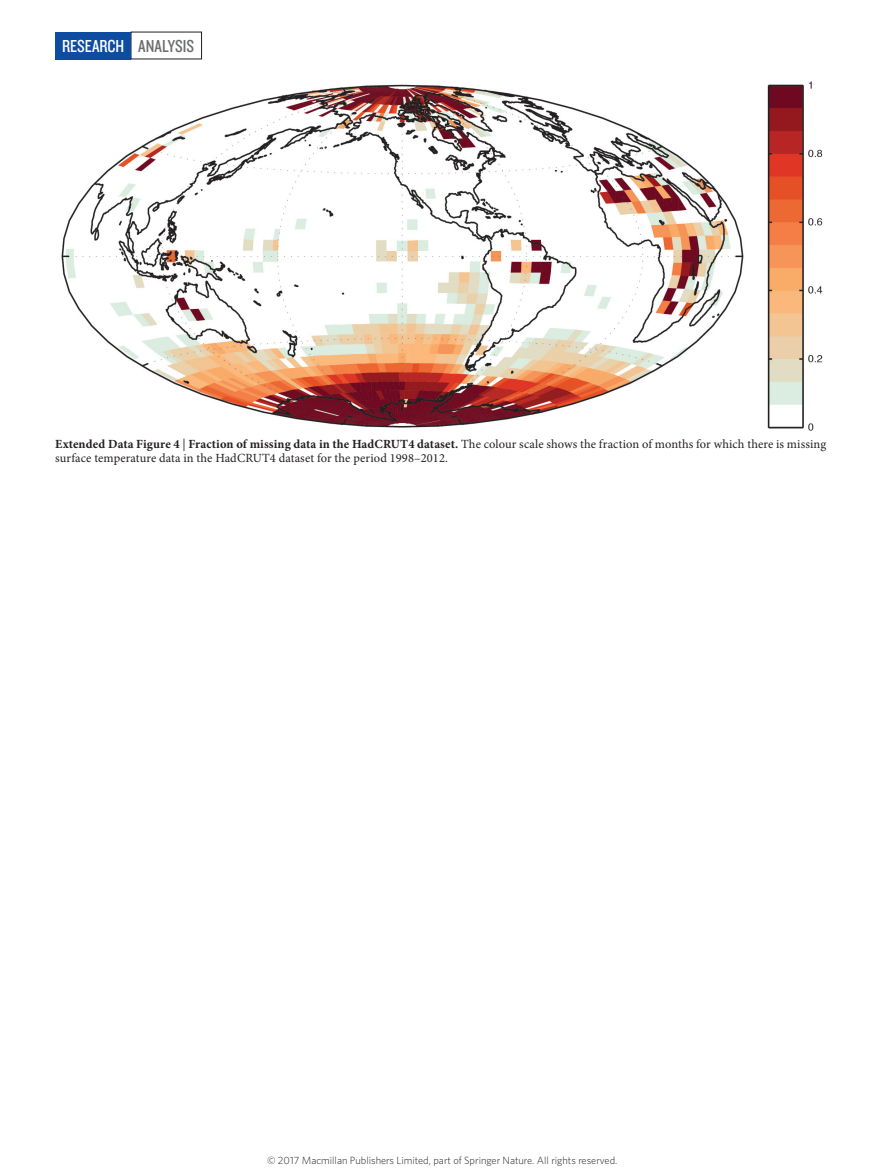
<style>
.page{position:relative;width:893px;height:1174px;background:#fff}
.page>*{position:absolute;margin:0;border:0;box-sizing:border-box;transform-origin:0 0}
.t1{font:18px "Knockout 29 Junior Ltweight";color:#fff}
.t2{font:12.45px/14.2px "Minion Pro";letter-spacing:.01em;color:#231f20}
.t3{font:300 10.5px "Whitney";color:#231f20}
.s1{color:#6c6d70}
.s2{font-weight:700}
</style>
<div class="page">
<div style="left:55px;top:32px;width:76px;height:27px;background:#0d4da1"></div>
<img style="left:61px;top:81px;width:762px;height:349px">
<h1 class="t1" style="left:62px;top:34px;width:134px">RESEARCH <span class="s1">ANALYSIS</span></h1>
<p class="t2" style="left:55px;top:436px;width:772px"><span class="s2">Extended Data Figure 4</span> | <span class="s2">Fraction of missing data in the HadCRUT4 dataset.</span> The colour scale shows the fraction of months for which there is missing surface temperature data in the HadCRUT4 dataset for the period 1998–2012.</p>
<p class="t3" style="left:267px;top:1153px;width:352px">© 2017 Macmillan Publishers Limited, part of Springer Nature. All rights reserved.</p>
</div>
